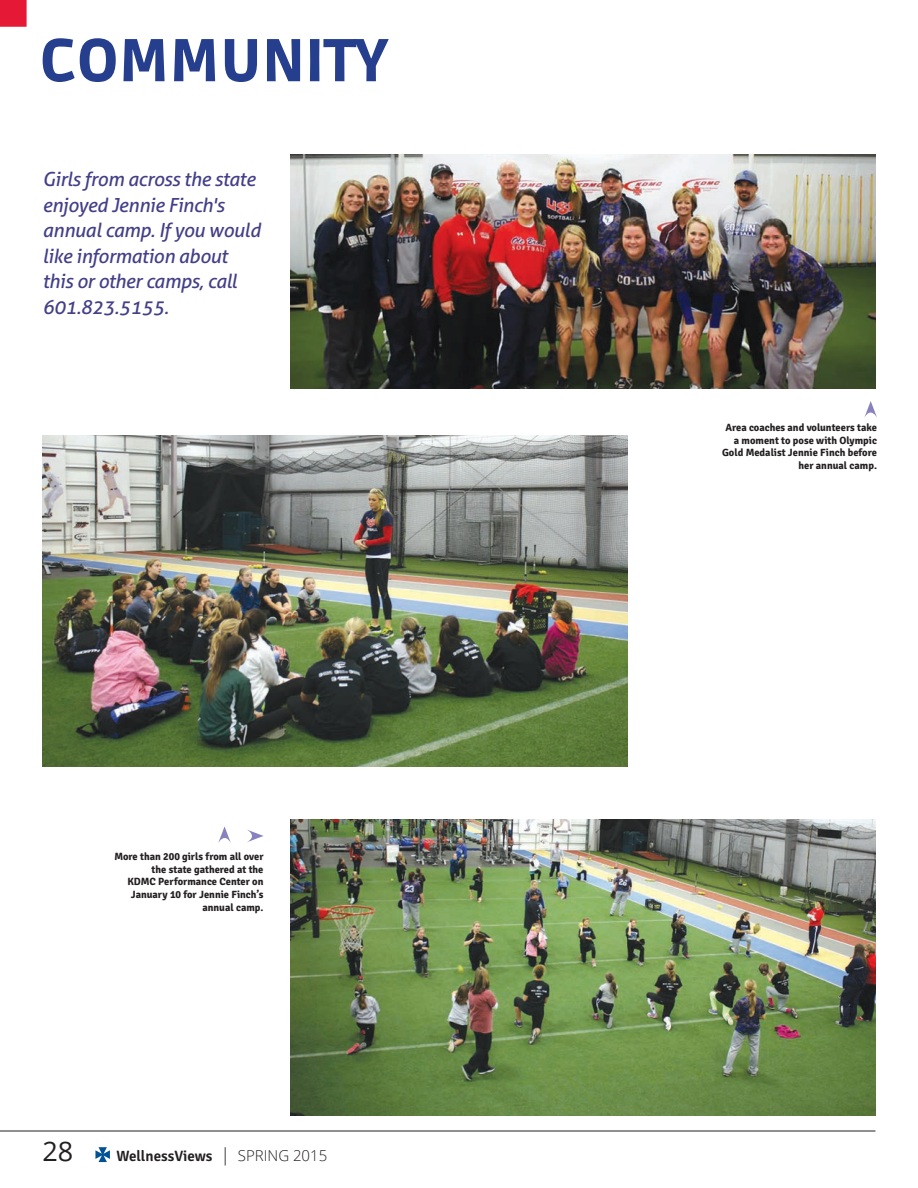
<style>
.page{position:relative;width:918px;height:1188px;background:#fff}
.page>*{position:absolute;margin:0;border:0;box-sizing:border-box;transform-origin:0 0}
.baseline_grid_sub_he{font:900 60px "Ruda";color:#253f8e}
.t1{font:27px "Open Sans";color:#231f20}
.t2{font:italic 19.5px/25.5px "Aller";letter-spacing:-.02em;color:#433f88}
.t3{font:600 15px "Signika";color:#231f20}
.t4{font:700 10.5px/12.6px "Signika";color:#231f20;text-align:right}
.s1{font-family:"Open Sans";font-weight:300;font-size:18px}
.s2{font-family:"Open Sans";font-weight:300}
</style>
<div class="page">
<img style="left:43px;top:435px;width:585px;height:331px">
<img style="left:290px;top:154px;width:585px;height:234px">
<img style="left:290px;top:819px;width:585px;height:297px">
<svg style="left:247px;top:830px;width:16px;height:12px"></svg>
<svg style="left:218px;top:826px;width:13px;height:17px"></svg>
<svg style="left:864px;top:401px;width:13px;height:17px"></svg>
<svg style="left:95px;top:1147px;width:15px;height:15px"></svg>
<svg style="left:0;top:0;width:27px;height:27px"></svg>
<hr style="left:0;top:1131px;width:875px;height:1px;background:#231f20">
<p class="baseline_grid_sub_he" style="left:40px;top:26px;width:351px">COMMUNITY</p>
<p class="t2" style="left:43px;top:167px;width:219px">Girls from across the state enjoyed Jennie Finch's annual camp. If you would like information about this or other camps, call<br>601.823.5155.</p>
<p class="t4" style="left:114px;top:851px;width:151px">More than 200 girls from all over the state gathered at the<br>KDMC Performance Center on<br>January 10 for Jennie Finch’s annual camp.</p>
<h2 class="t1" style="left:43px;top:1133px;width:32px">28</h2>
<h3 class="t3" style="left:117px;top:1147px;width:212px">WellnessViews <span class="s1">|</span> <span class="s2">SPRING 2015</span></h3>
<p class="t4" style="left:722px;top:421px;width:156px">Area coaches and volunteers take a moment to pose with Olympic<br>Gold Medalist Jennie Finch before her annual camp.</p>
</div>
